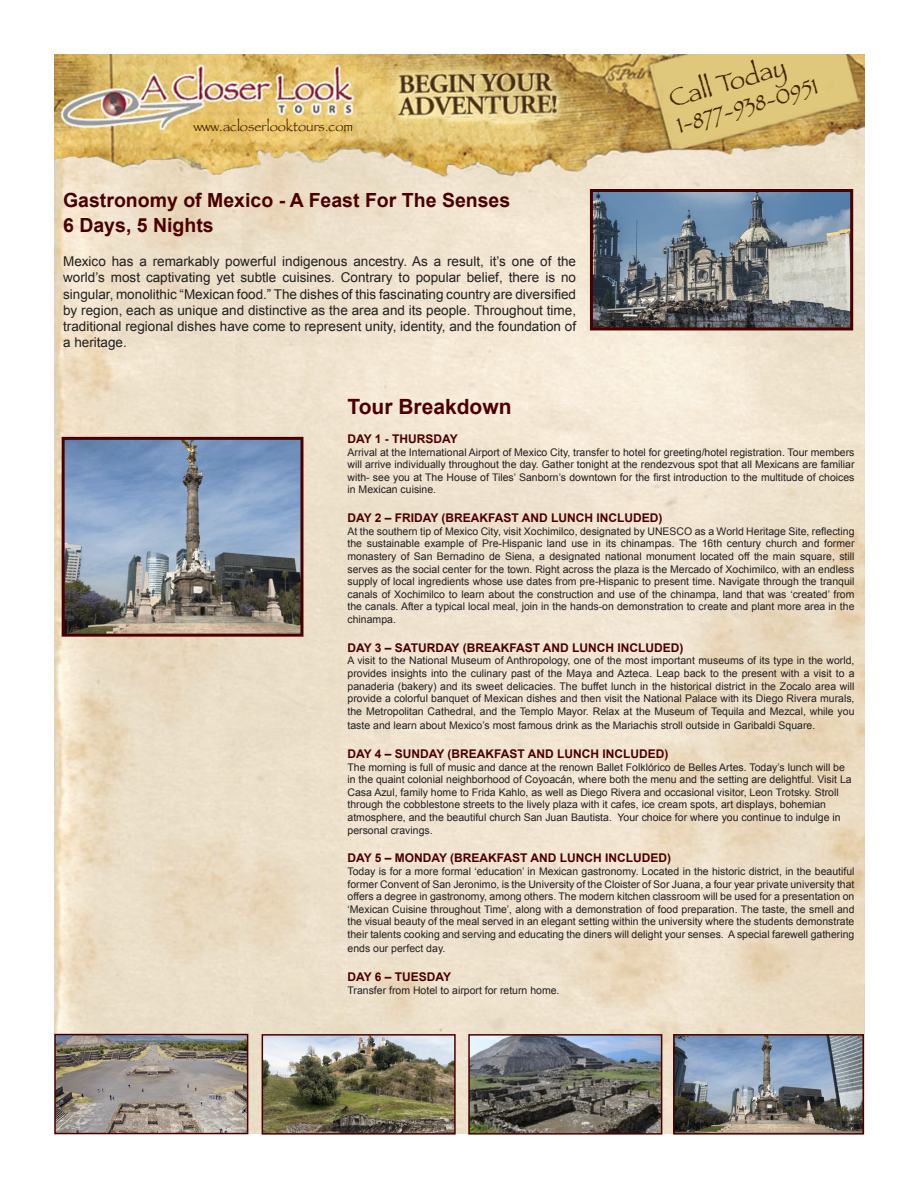
<style>
.page{position:relative;width:918px;height:1188px;background:#fff}
.page>*{position:absolute;margin:0;border:0;box-sizing:border-box;transform-origin:0 0}
.t1{font:25.5px "Papyrus";color:#3f2300}
.t2{font:22.5px "Papyrus";color:#3f2300}
.t3{font:700 21px "Arial";color:#4b0000}
.t4{font:700 19.5px "Arial";color:#4b0000}
.t5{font:13.5px/16.2px "Arial";color:#231f20;text-align:justify}
.t6{font:13.5px "Papyrus";color:#3f2300}
.t7{font:700 12px "Arial";color:#4b0000}
.t8{font:10.5px/12.6px "Arial";color:#231f20;text-align:justify}
</style>
<div class="page">
<img style="left:54px;top:183px;width:810px;height:951px">
<img style="left:54px;top:55px;width:810px;height:128px">
<img style="left:594px;top:193px;width:255px;height:133px">
<div style="left:590px;top:189px;width:263px;height:141px;border:3px solid #4b0000"></div>
<img style="left:66px;top:441px;width:233px;height:192px">
<div style="left:62px;top:437px;width:241px;height:200px;border:3px solid #4b0000"></div>
<img style="left:57px;top:1037px;width:188px;height:94px">
<div style="left:54px;top:1034px;width:194px;height:100px;border:2px solid #4b0000"></div>
<img style="left:265px;top:1037px;width:188px;height:95px">
<div style="left:262px;top:1034px;width:194px;height:101px;border:2px solid #4b0000"></div>
<img style="left:471px;top:1037px;width:188px;height:95px">
<div style="left:468px;top:1034px;width:194px;height:101px;border:2px solid #4b0000"></div>
<img style="left:676px;top:1037px;width:185px;height:95px">
<div style="left:673px;top:1034px;width:191px;height:101px;border:2px solid #4b0000"></div>
<p class="t6" style="left:193px;top:119px;width:161px">www.acloserlooktours.com</p>
<p class="t4" style="left:63px;top:187px;width:449px">Gastronomy of Mexico - A Feast For The Senses</p>
<p class="t4" style="left:63px;top:212px;width:152px">6 Days, 5 Nights</p>
<p class="t5" style="left:63px;top:254px;width:515px">Mexico has a remarkably powerful indigenous ancestry. As a result, it’s one of the world’s most captivating yet subtle cuisines. Contrary to popular belief, there is no singular, monolithic “Mexican food.” The dishes of this fascinating country are diversified by region, each as unique and distinctive as the area and its people. Throughout time, traditional regional dishes have come to represent unity, identity, and the foundation of a heritage.</p>
<p class="t1" style="left:665px;top:84px;width:122px;rotate:-16deg">Call Today</p>
<p class="t2" style="left:674px;top:113px;width:147px;rotate:-16deg">1-877-938-0951</p>
<p class="t3" style="left:348px;top:393px;width:166px">Tour Breakdown</p>
<p class="t7" style="left:348px;top:431px;width:112px">DAY 1 - THURSDAY</p>
<p class="t8" style="left:348px;top:446px;width:509px">Arrival at the International Airport of Mexico City, transfer to hotel for greeting/hotel registration. Tour members will arrive individually throughout the day. Gather tonight at the rendezvous spot that all Mexicans are familiar with- see you at The House of Tiles’ Sanborn’s downtown for the first introduction to the multitude of choices in Mexican cuisine.</p>
<p class="t7" style="left:348px;top:510px;width:316px">DAY 2 – FRIDAY (BREAKFAST AND LUNCH INCLUDED)</p>
<p class="t8" style="left:348px;top:525px;width:508px">At the southern tip of Mexico City, visit Xochimilco, designated by UNESCO as a World Heritage Site, reflecting the sustainable example of Pre-Hispanic land use in its chinampas. The 16th century church and former monastery of San Bernadino de Siena, a designated national monument located off the main square, still serves as the social center for the town. Right across the plaza is the Mercado of Xochimilco, with an endless supply of local ingredients whose use dates from pre-Hispanic to present time. Navigate through the tranquil canals of Xochimilco to learn about the construction and use of the chinampa, land that was ‘created’ from the canals. After a typical local meal, join in the hands-on demonstration to create and plant more area in the chinampa.</p>
<p class="t7" style="left:348px;top:640px;width:338px">DAY 3 – SATURDAY (BREAKFAST AND LUNCH INCLUDED)</p>
<p class="t8" style="left:348px;top:655px;width:509px">A visit to the National Museum of Anthropology, one of the most important museums of its type in the world, provides insights into the culinary past of the Maya and Azteca. Leap back to the present with a visit to a panaderia (bakery) and its sweet delicacies. The buffet lunch in the historical district in the Zocalo area will provide a colorful banquet of Mexican dishes and then visit the National Palace with its Diego Rivera murals, the Metropolitan Cathedral, and the Templo Mayor. Relax at the Museum of Tequila and Mezcal, while you</p>
<p class="t8" style="left:348px;top:719px;width:469px">taste and learn about Mexico’s most famous drink as the Mariachis stroll outside in Garibaldi Square.</p>
<p class="t7" style="left:348px;top:746px;width:322px">DAY 4 – SUNDAY (BREAKFAST AND LUNCH INCLUDED)</p>
<p class="t8" style="left:348px;top:761px;width:506px;text-align:left">The morning is full of music and dance at the renown Ballet Folklórico de Belles Artes. Today’s lunch will be in the quaint colonial neighborhood of Coyoacán, where both the menu and the setting are delightful. Visit La Casa Azul, family home to Frida Kahlo, as well as Diego Rivera and occasional visitor, Leon Trotsky. Stroll through the cobblestone streets to the lively plaza with it cafes, ice cream spots, art displays, bohemian atmosphere, and the beautiful church San Juan Bautista. Your choice for where you continue to indulge in personal cravings.</p>
<p class="t7" style="left:348px;top:850px;width:325px">DAY 5 – MONDAY (BREAKFAST AND LUNCH INCLUDED)</p>
<p class="t8" style="left:348px;top:865px;width:509px">Today is for a more formal ‘education’ in Mexican gastronomy. Located in the historic district, in the beautiful former Convent of San Jeronimo, is the University of the Cloister of Sor Juana, a four year private university that offers a degree in gastronomy, among others. The modern kitchen classroom will be used for a presentation on ‘Mexican Cuisine throughout Time’, along with a demonstration of food preparation. The taste, the smell and the visual beauty of the meal served in an elegant setting within the university where the students demonstrate their talents cooking and serving and educating the diners will delight your senses. A special farewell gathering</p>
<p class="t8" style="left:348px;top:943px;width:99px">ends our perfect day.</p>
<p class="t7" style="left:348px;top:969px;width:105px">DAY 6 – TUESDAY</p>
<p class="t8" style="left:348px;top:984px;width:214px">Transfer from Hotel to airport for return home.</p>
</div>
